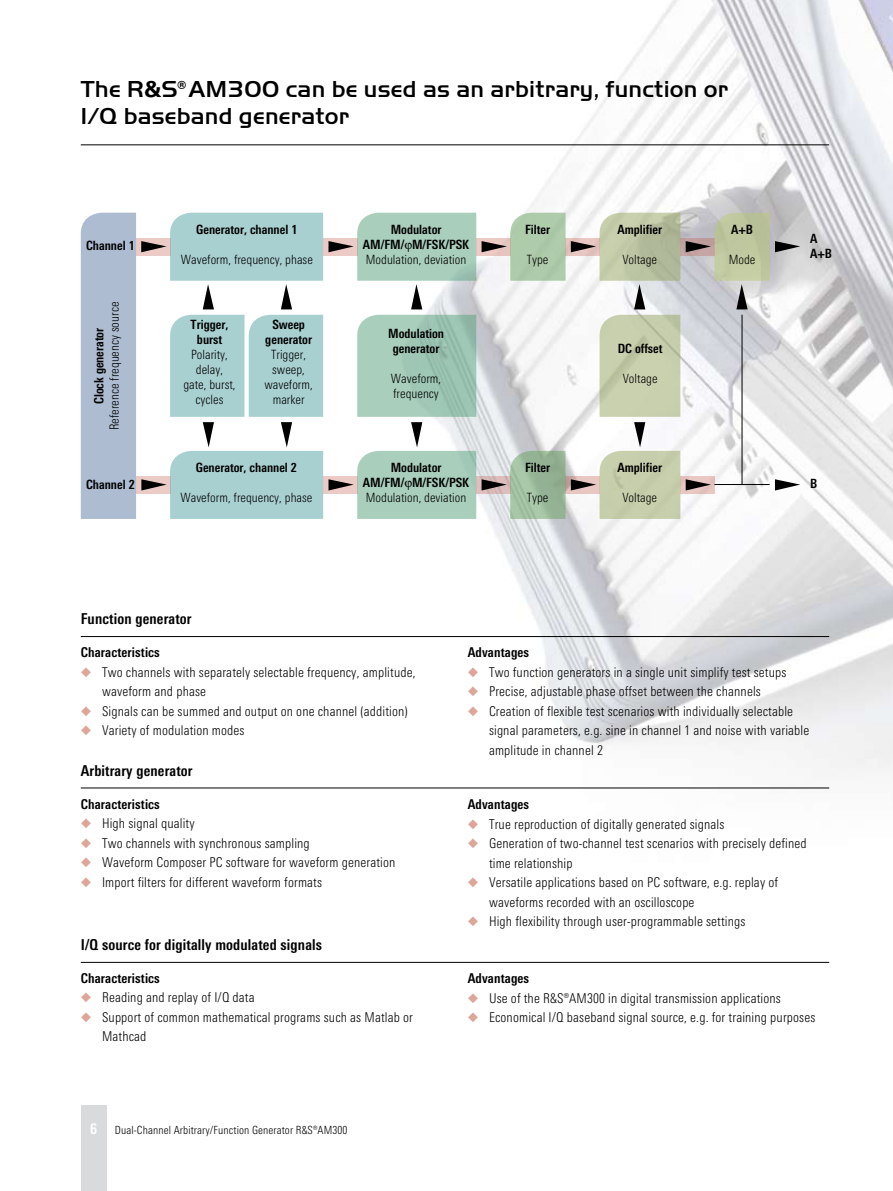
<style>
.page{position:relative;width:893px;height:1191px;background:#fff}
.page>*{position:absolute;margin:0;border:0;box-sizing:border-box;transform-origin:0 0}
.t1{font:24px/27.3px "Handel Gothic EF Medium";letter-spacing:.01em;color:#000}
.t2{font:700 15px "RS Univers Cond";letter-spacing:.01em;color:#000}
.t3{font:300 13.5px/19.5px "RS Univers Cond";letter-spacing:.01em;color:#000}
.t4{font:700 13.5px "RS Univers Cond";letter-spacing:.01em;color:#000}
.t5{font:300 12.75px/15px "RS Univers Cond";color:#000;text-align:center}
.t6{font:700 12.75px/15px "RS Univers Cond";color:#000;text-align:center}
.t7{font:300 11.25px "RS Univers Cond";letter-spacing:.01em;color:#000}
.s1{font-weight:700;font-size:15px;color:#fff}
</style>
<div class="page">
<img style="left:363px;top:0;width:530px;height:789px">
<div style="left:81px;top:1106px;width:26px;height:85px;background:#d8dadc"></div>
<div style="left:680px;top:476px;width:34px;height:17px;background:linear-gradient(to right,#e0c0bc,#e9c7c3)"></div>
<svg style="left:476px;top:476px;width:6px;height:17px"></svg>
<svg style="left:680px;top:238px;width:6px;height:17px"></svg>
<svg style="left:476px;top:238px;width:6px;height:17px"></svg>
<svg style="left:686px;top:479px;width:25px;height:11px"></svg>
<svg style="left:482px;top:213px;width:198px;height:96px"></svg>
<hr style="left:714px;top:484px;width:56px;height:1px;background:#000">
<hr style="left:742px;top:315px;width:1px;height:170px;background:#000">
<svg style="left:775px;top:479px;width:25px;height:11px"></svg>
<svg style="left:686px;top:213px;width:114px;height:96px;background:#c1c3b7"></svg>
<svg style="left:482px;top:315px;width:198px;height:204px"></svg>
<hr style="left:81px;top:145px;width:748px;height:1px;background:#000">
<hr style="left:81px;top:636px;width:748px;height:1px;background:#000">
<hr style="left:81px;top:787px;width:748px;height:1px;background:#000">
<hr style="left:81px;top:962px;width:748px;height:1px;background:#000">
<svg style="left:468px;top:667px;width:10px;height:10px"></svg>
<svg style="left:468px;top:687px;width:10px;height:9px"></svg>
<svg style="left:468px;top:706px;width:10px;height:10px"></svg>
<svg style="left:81px;top:213px;width:395px;height:306px"></svg>
<h1 class="t1" style="left:81px;top:75px;width:649px">The ¸AM300 can be used as an arbitrary, function or<br>I/Q baseband generator</h1>
<p class="t6" style="left:86px;top:238px;width:50px">Channel 1</p>
<p class="t5" style="left:107px;top:430px;width:130px;rotate:-90deg">Reference frequency source</p>
<p class="t6" style="left:91px;top:404px;width:78px;rotate:-90deg">Clock generator</p>
<p class="t6" style="left:86px;top:476px;width:50px">Channel 2</p>
<p class="t6" style="left:196px;top:222px;width:103px">Generator, channel 1</p>
<p class="t5" style="left:181px;top:252px;width:134px">Waveform, frequency, phase</p>
<p class="t6" style="left:191px;top:317px;width:39px">Trigger, burst</p>
<p class="t5" style="left:183px;top:347px;width:54px">Polarity, delay, gate, burst, cycles</p>
<p class="t6" style="left:265px;top:317px;width:48px">Sweep generator</p>
<p class="t5" style="left:264px;top:347px;width:50px">Trigger, sweep, waveform, marker</p>
<p class="t6" style="left:196px;top:460px;width:103px">Generator, channel 2</p>
<p class="t5" style="left:180px;top:490px;width:134px">Waveform, frequency, phase</p>
<p class="t6" style="left:363px;top:222px;width:108px">Modulator<br>AM/FM/ M/FSK/PSK</p>
<p class="t5" style="left:366px;top:252px;width:102px">Modulation, deviation</p>
<p class="t6" style="left:388px;top:326px;width:58px">Modulation generator</p>
<p class="t5" style="left:391px;top:371px;width:52px;text-align:left">Waveform, frequency</p>
<p class="t6" style="left:363px;top:460px;width:108px">Modulator<br>AM/FM/ M/FSK/PSK</p>
<p class="t5" style="left:366px;top:490px;width:102px">Modulation, deviation</p>
<p class="t6" style="left:525px;top:222px;width:26px">Filter</p>
<p class="t5" style="left:527px;top:252px;width:23px">Type</p>
<p class="t6" style="left:525px;top:460px;width:26px">Filter</p>
<p class="t5" style="left:527px;top:490px;width:23px">Type</p>
<p class="t6" style="left:617px;top:222px;width:46px">Amplifier</p>
<p class="t5" style="left:622px;top:252px;width:36px">Voltage</p>
<p class="t6" style="left:618px;top:341px;width:46px">DC offset</p>
<p class="t5" style="left:623px;top:371px;width:36px">Voltage</p>
<p class="t6" style="left:617px;top:460px;width:46px">Amplifier</p>
<p class="t5" style="left:622px;top:490px;width:36px">Voltage</p>
<p class="t6" style="left:731px;top:222px;width:23px">A+B</p>
<p class="t5" style="left:729px;top:252px;width:28px">Mode</p>
<p class="t6" style="left:810px;top:231px;width:23px;text-align:left">A<br>A+B</p>
<p class="t6" style="left:810px;top:476px;width:9px">B</p>
<p class="t2" style="left:81px;top:610px;width:112px">Function generator</p>
<p class="t4" style="left:81px;top:644px;width:81px">Characteristics</p>
<p class="t3" style="left:102px;top:662px;width:315px">Two channels with separately selectable frequency, amplitude, waveform and phase<br>Signals can be summed and output on one channel (addition)<br>Variety of modulation modes</p>
<p class="t2" style="left:81px;top:761px;width:113px">Arbitrary generator</p>
<p class="t4" style="left:81px;top:796px;width:81px">Characteristics</p>
<p class="t3" style="left:102px;top:813px;width:295px">High signal quality<br>Two channels with synchronous sampling<br>Waveform Composer PC software for waveform generation Import filters for different waveform formats</p>
<p class="t2" style="left:81px;top:935px;width:243px">I/Q source for digitally modulated signals</p>
<p class="t4" style="left:81px;top:970px;width:81px">Characteristics</p>
<p class="t3" style="left:102px;top:987px;width:312px">Reading and replay of I/Q data<br>Support of common mathematical programs such as Matlab or<br>Mathcad</p>
<p class="t7" style="left:90px;top:1124px;width:259px"><span class="s1">6</span> Dual-Channel Arbitrary/Function Generator R&amp;S®AM300</p>
<p class="t4" style="left:468px;top:644px;width:63px">Advantages</p>
<p class="t3" style="left:489px;top:662px;width:322px">Two function generators in a single unit simplify test setups Precise, adjustable phase offset between the channels<br>Creation of flexible test scenarios with individually selectable signal parameters, e.g. sine in channel 1 and noise with variable amplitude in channel 2</p>
<p class="t4" style="left:468px;top:796px;width:63px">Advantages</p>
<p class="t3" style="left:489px;top:814px;width:319px">True reproduction of digitally generated signals<br>Generation of two-channel test scenarios with precisely defined time relationship<br>Versatile applications based on PC software, e.g. replay of waveforms recorded with an oscilloscope<br>High flexibility through user-programmable settings</p>
<p class="t4" style="left:468px;top:970px;width:63px">Advantages</p>
<p class="t3" style="left:489px;top:988px;width:328px">Use of the R&amp;S®AM300 in digital transmission applications<br>Economical I/Q baseband signal source, e.g. for training purposes</p>
</div>
